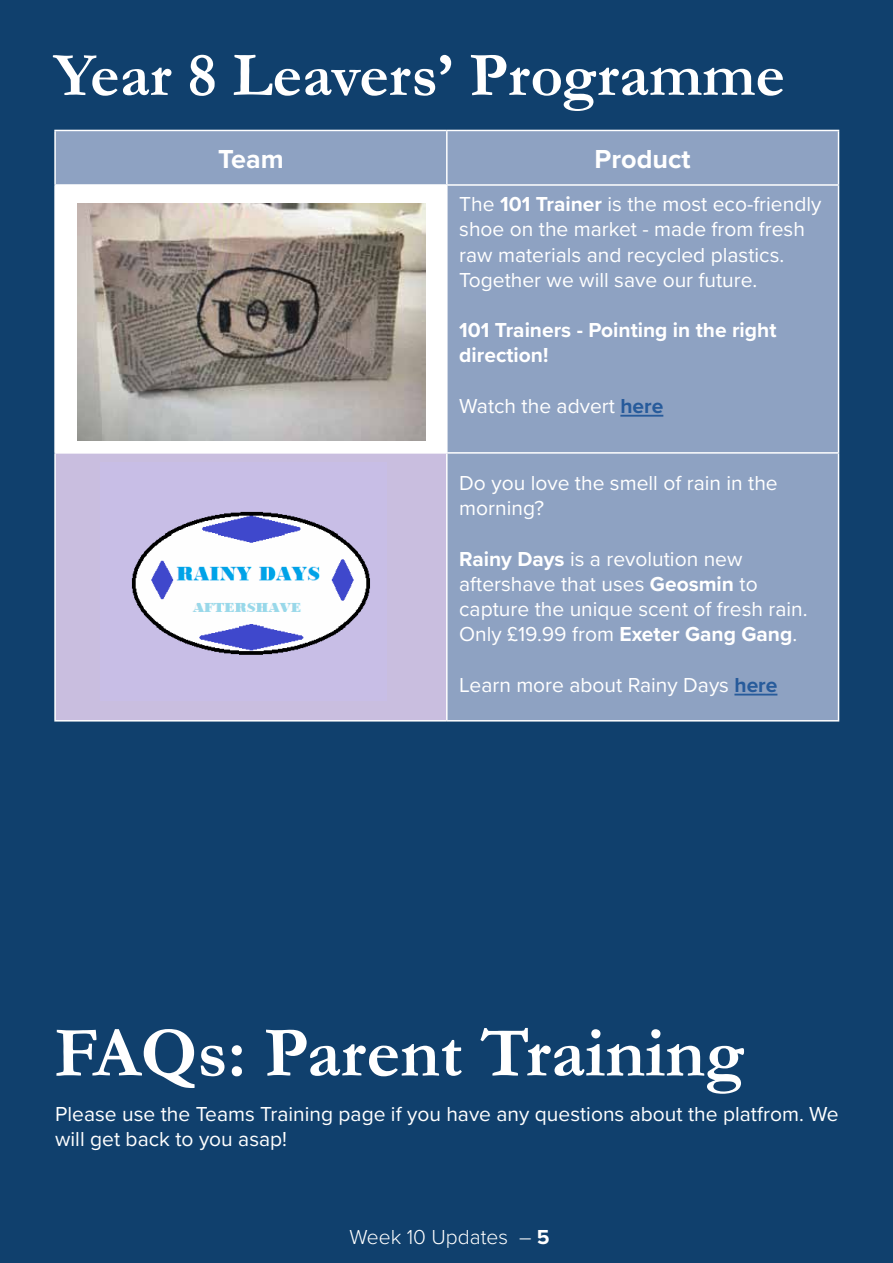
<style>
.page{position:relative;width:893px;height:1263px;background:#fff}
.page>*{position:absolute;margin:0;border:0;box-sizing:border-box;transform-origin:0 0}
.t1{font:700 72px "Garamond";color:#fff}
.t2{font:700 63px "Garamond";color:#fff}
.t3{font:700 27px "Proxima Nova";color:#fff}
.t4{font:21px/25.2px "Proxima Nova";color:#fff}
.t5{font:700 21px/25.2px "Proxima Nova";color:#fff}
.t6{font:300 21px "Proxima Nova";color:#fff}
.s1{font-weight:700}
.s2{font-weight:700;color:#275b9b}
</style>
<div class="page">
<div style="left:0;top:1209px;width:893px;height:54px;background:#10406d"></div>
<div style="left:0;top:0;width:893px;height:1218px;background:#10406d"></div>
<div style="left:56px;top:131px;width:782px;height:589px;background:#8ea2c2"></div>
<div style="left:55px;top:185px;width:392px;height:268px;background:#fff"></div>
<div style="left:55px;top:453px;width:392px;height:268px;background:#c9bedf"></div>
<hr style="left:54px;top:130px;width:393px;height:1px;background:#fff">
<hr style="left:54px;top:131px;width:2px;height:53px;background:#fff">
<hr style="left:447px;top:130px;width:392px;height:1px;background:#fff">
<hr style="left:446px;top:131px;width:2px;height:53px;background:#fff">
<hr style="left:838px;top:131px;width:1px;height:53px;background:#fff">
<hr style="left:54px;top:184px;width:393px;height:2px;background:#fff">
<hr style="left:54px;top:186px;width:2px;height:266px;background:#fff">
<hr style="left:447px;top:184px;width:392px;height:2px;background:#fff">
<hr style="left:446px;top:186px;width:2px;height:266px;background:#fff">
<hr style="left:838px;top:186px;width:1px;height:266px;background:#fff">
<hr style="left:54px;top:452px;width:393px;height:2px;background:#fff">
<hr style="left:54px;top:454px;width:2px;height:266px;background:#fff">
<hr style="left:447px;top:452px;width:392px;height:2px;background:#fff">
<hr style="left:446px;top:454px;width:2px;height:266px;background:#fff">
<hr style="left:838px;top:454px;width:1px;height:266px;background:#fff">
<hr style="left:54px;top:720px;width:393px;height:1px;background:#fff">
<hr style="left:447px;top:720px;width:392px;height:1px;background:#fff">
<img style="left:131px;top:511px;width:239px;height:144px">
<img style="left:78px;top:203px;width:347px;height:238px">
<hr style="left:734px;top:694px;width:43px;height:1px;background:#275b9b">
<hr style="left:620px;top:415px;width:43px;height:2px;background:#275b9b">
<h2 class="t2" style="left:54px;top:32px;width:732px">Year 8 Leavers’ Programme</h2>
<p class="t3" style="left:218px;top:139px;width:67px">Team</p>
<p class="t3" style="left:595px;top:139px;width:98px">Product</p>
<p class="t4" style="left:459px;top:191px;width:364px">The <span class="s1">101 Trainer</span> is the most eco-friendly shoe on the market - made from fresh raw materials and recycled plastics.<br>Together we will save our future.</p>
<p class="t5" style="left:459px;top:317px;width:319px">101 Trainers - Pointing in the right direction!</p>
<p class="t4" style="left:459px;top:392px;width:206px">Watch the advert <span class="s2">here</span></p>
<p class="t4" style="left:459px;top:469px;width:320px">Do you love the smell of rain in the morning?</p>
<p class="t4" style="left:459px;top:545px;width:350px"><span class="s1">Rainy Days</span> is a revolution new aftershave that uses <span class="s1">Geosmin</span> to capture the unique scent of fresh rain.<br>Only £19.99 from <span class="s1">Exeter Gang Gang</span>.</p>
<p class="t4" style="left:459px;top:671px;width:320px">Learn more about Rainy Days <span class="s2">here</span></p>
<h1 class="t1" style="left:54px;top:1004px;width:691px">FAQs: Parent Training</h1>
<p class="t4" style="left:55px;top:1100px;width:785px">Please use the Teams Training page if you have any questions about the platfrom. We will get back to you asap!</p>
<p class="t6" style="left:350px;top:1221px;width:202px">Week 10 Updates – <span class="s1">5</span></p>
</div>
